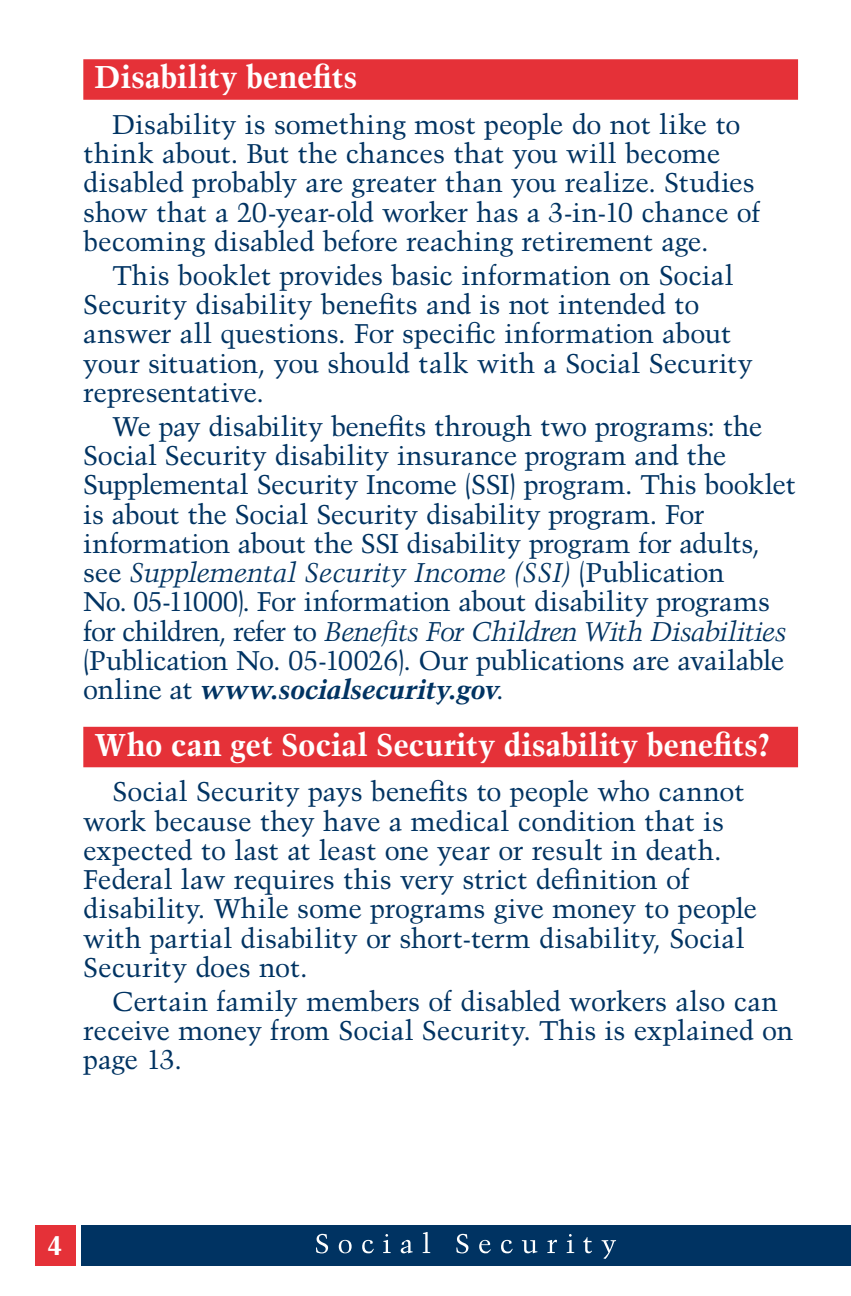
<style>
.page{position:relative;width:851px;height:1296px;background:#fff}
.page>*{position:absolute;margin:0;border:0;box-sizing:border-box;transform-origin:0 0}
.Header1_1line{font:700 31.5px "Trump Mediaeval";letter-spacing:-.005em;color:#fff}
.paragraph{font:27px/29.2px "Trump Mediaeval";letter-spacing:-.01em;color:#003362}
.t1{font:700 27px "Trump Mediaeval";color:#fff}
.s1{font-style:italic}
.s2{font-weight:700;font-style:italic}
</style>
<div class="page">
<div style="left:35px;top:1225px;width:40px;height:41px;background:#e53138"></div>
<div style="left:81px;top:1225px;width:769px;height:41px;background:#003362"></div>
<svg style="left:316px;top:1232px;width:300px;height:27px"></svg>
<div style="left:83px;top:59px;width:715px;height:41px;background:#e53138"></div>
<div style="left:83px;top:727px;width:715px;height:40px;background:#e53138"></div>
<h1 class="Header1_1line" style="left:95px;top:58px;width:264px">Disability benefits</h1>
<p class="paragraph" style="left:83px;top:109px;width:678px;text-indent:29px">Disability is something most people do not like to think about. But the chances that you will become disabled probably are greater than you realize. Studies show that a 20-year-old worker has a 3-in-10 chance of becoming disabled before reaching retirement age.</p>
<p class="paragraph" style="left:83px;top:261px;width:671px;text-indent:29px">This booklet provides basic information on Social Security disability benefits and is not intended to answer all questions. For specific information about your situation, you should talk with a Social Security representative.</p>
<p class="paragraph" style="left:83px;top:412px;width:714px;text-indent:29px">We pay disability benefits through two programs: the Social Security disability insurance program and the Supplemental Security Income (SSI) program. This booklet is about the Social Security disability program. For information about the SSI disability program for adults, see <span class="s1">Supplemental Security Income (SSI)</span> (Publication<br>No. 05-11000). For information about disability programs for children, refer to <span class="s1">Benefits For Children With Disabilities </span>(Publication No. 05-10026). Our publications are available online at <span class="s2">www.socialsecurity.gov</span>.</p>
<h1 class="Header1_1line" style="left:95px;top:725px;width:677px">Who can get Social Security disability benefits?</h1>
<p class="paragraph" style="left:83px;top:777px;width:675px;text-indent:29px">Social Security pays benefits to people who cannot work because they have a medical condition that is expected to last at least one year or result in death.<br>Federal law requires this very strict definition of disability. While some programs give money to people with partial disability or short-term disability, Social Security does not.</p>
<p class="paragraph" style="left:83px;top:987px;width:711px;text-indent:29px">Certain family members of disabled workers also can receive money from Social Security. This is explained on page 13.</p>
<p class="t1" style="left:48px;top:1228px;width:17px">4</p>
</div>
